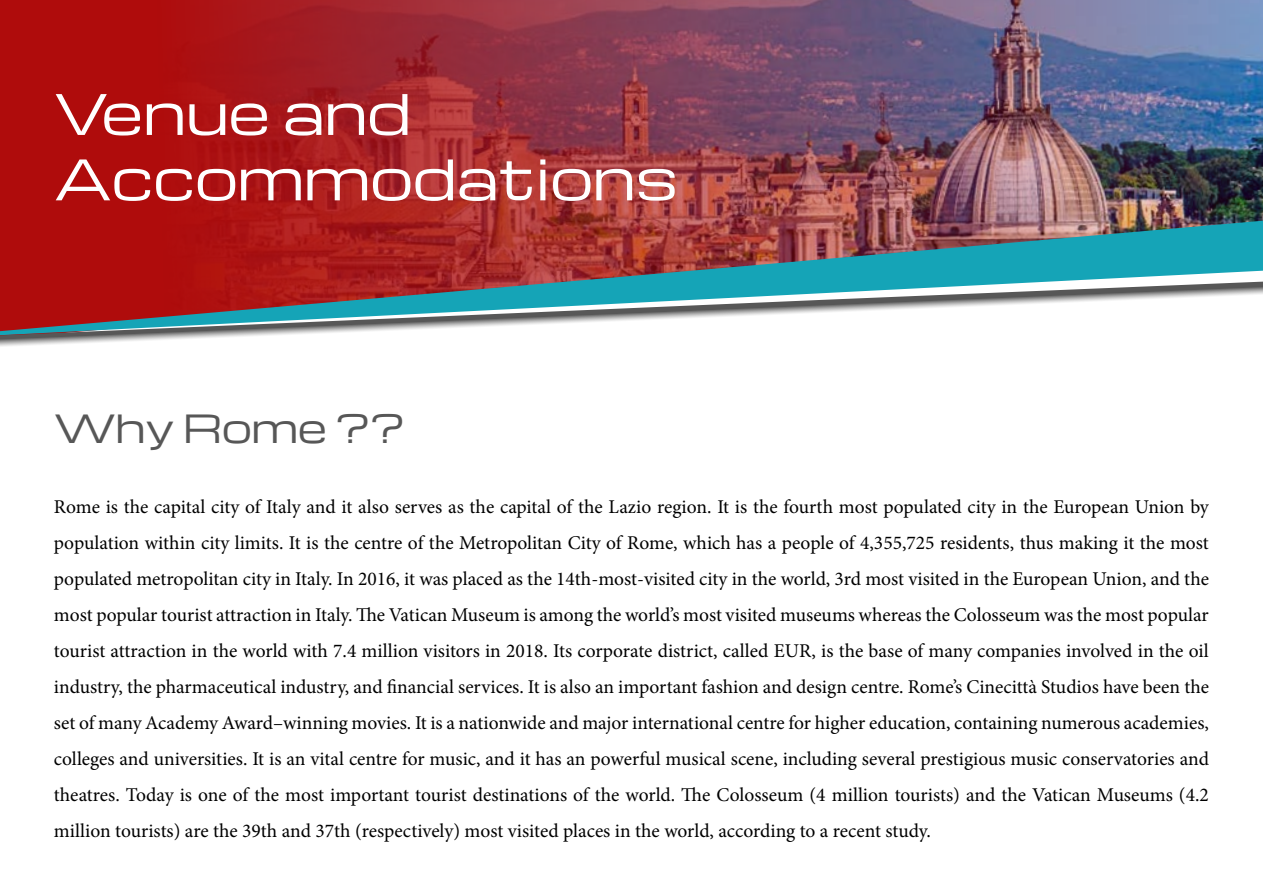
<style>
.page{position:relative;width:1263px;height:893px;background:#fff}
.page>*{position:absolute;margin:0;border:0;box-sizing:border-box;transform-origin:0 0}
.t1{font:54.45px/65.4px "Michroma";color:#fff}
.t2{font:37.95px "Michroma";color:#575757}
.t3{font:19.5px/36px "Minion Pro";color:#000;text-align:justify}
</style>
<div class="page">
<img style="left:0;top:0;width:1263px;height:221px">
<img style="left:0;top:221px;width:1263px;height:60px">
<svg style="left:0;top:281px;width:1263px;height:65px"></svg>
<h1 class="t1" style="left:54px;top:83px;width:625px">Venue and<br>Accommodations</h1>
<h2 class="t2" style="left:54px;top:408px;width:352px">Why Rome ??</h2>
<p class="t3" style="left:54px;top:488px;width:1156px">Rome is the capital city of Italy and it also serves as the capital of the Lazio region. It is the fourth most populated city in the European Union by population within city limits. It is the centre of the Metropolitan City of Rome, which has a people of 4,355,725 residents, thus making it the most populated metropolitan city in Italy. In 2016, it was placed as the 14th-most-visited city in the world, 3rd most visited in the European Union, and the most popular tourist attraction in Italy. The Vatican Museum is among the world’s most visited museums whereas the Colosseum was the most popular tourist attraction in the world with 7.4 million visitors in 2018. Its corporate district, called EUR, is the base of many companies involved in the oil industry, the pharmaceutical industry, and financial services. It is also an important fashion and design centre. Rome’s Cinecittà Studios have been the set of many Academy Award–winning movies. It is a nationwide and major international centre for higher education, containing numerous academies, colleges and universities. It is an vital centre for music, and it has an powerful musical scene, including several prestigious music conservatories and theatres. Today is one of the most important tourist destinations of the world. The Colosseum (4 million tourists) and the Vatican Museums (4.2 million tourists) are the 39th and 37th (respectively) most visited places in the world, according to a recent study.</p>
</div>
